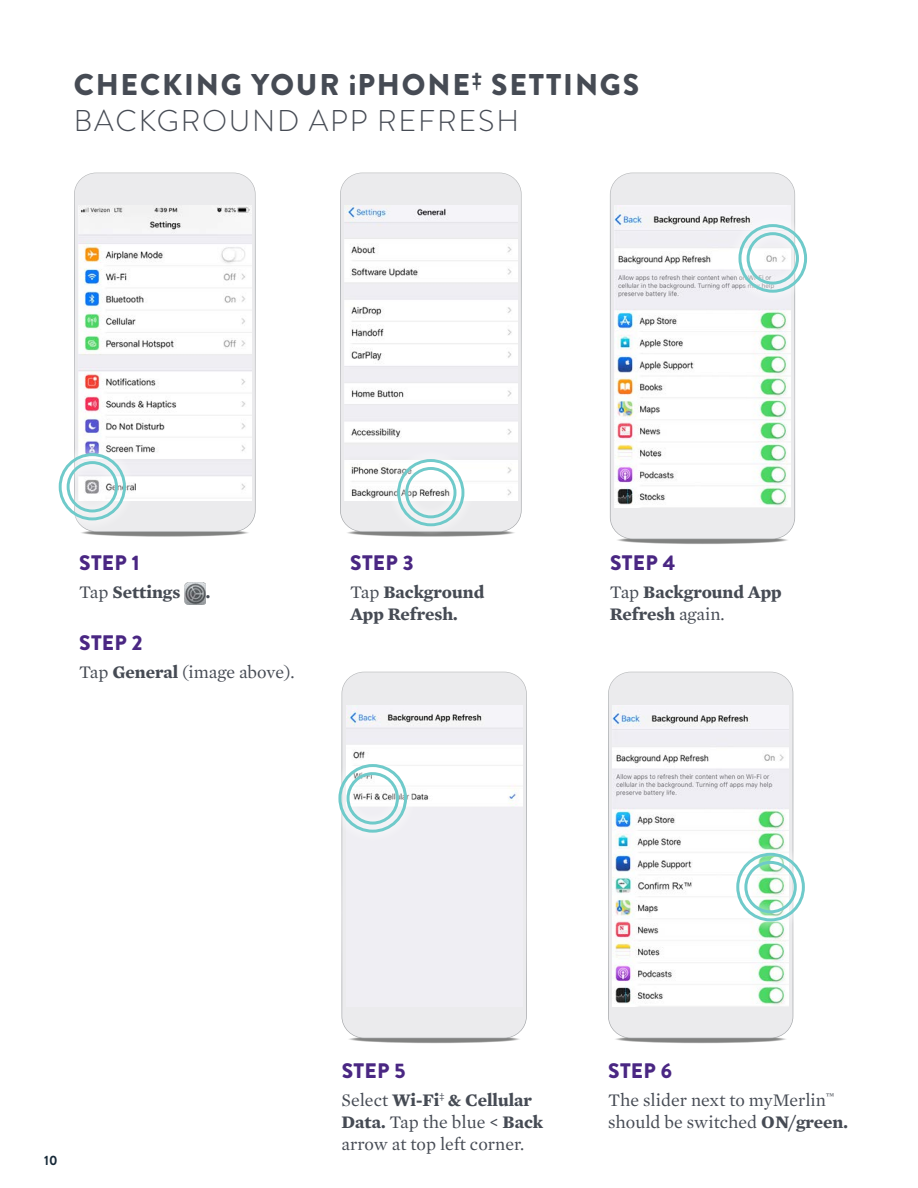
<style>
.page{position:relative;width:918px;height:1188px;background:#fff}
.page>*{position:absolute;margin:0;border:0;box-sizing:border-box;transform-origin:0 0}
.t1{font:900 30px/36px "Brandon Grotesque";letter-spacing:.06em;color:#464b54}
.t2{font:900 21px "Brandon Grotesque";letter-spacing:.02em;color:#4a2783}
.t3{font:18px/21.6px "Mercury Text G1";color:#464b54}
.t4{font:700 18px/21.6px "Mercury Text G1";color:#464b54}
.t5{font:700 13.5px "Brandon Grotesque";color:#172938}
.s1{font-weight:300}
.s2{font-weight:400}
.s3{font-weight:700}
</style>
<div class="page">
<svg style="left:347px;top:1035px;width:174px;height:9px"></svg>
<svg style="left:351px;top:1035px;width:166px;height:8px"></svg>
<div style="left:353px;top:1036px;width:162px;height:7px;background:#cacbca;border-radius:50%"></div>
<svg style="left:354px;top:1036px;width:160px;height:7px"></svg>
<div style="left:355px;top:1036px;width:158px;height:6px;background:#989898;border-radius:50%"></div>
<div style="left:356px;top:1036px;width:157px;height:6px;background:#939493;border-radius:50%"></div>
<div style="left:357px;top:1036px;width:155px;height:6px;background:#8b8c8b;border-radius:50%"></div>
<div style="left:358px;top:1036px;width:152px;height:6px;background:#878887;border-radius:50%"></div>
<div style="left:359px;top:1036px;width:150px;height:6px;background:#898b8b;border-radius:50%"></div>
<div style="left:360px;top:1037px;width:148px;height:5px;background:#868786;border-radius:50%"></div>
<div style="left:361px;top:1037px;width:146px;height:5px;background:#818281;border-radius:50%"></div>
<hr style="left:362px;top:1037px;width:144px;height:4px;background:#868887;border-radius:50%">
<hr style="left:365px;top:1037px;width:138px;height:4px;background:#8d8e8e;border-radius:50%">
<hr style="left:367px;top:1038px;width:134px;height:3px;background:#040503;border-radius:50%">
<hr style="left:370px;top:1038px;width:128px;height:2px;background:#040503;border-radius:50%">
<svg style="left:376px;top:1039px;width:116px;height:1px"></svg>
<div style="left:342px;top:672px;width:184px;height:366px;background:#ebebed;border-radius:22px"></div>
<img style="left:346px;top:705px;width:176px;height:102px">
<svg style="left:613px;top:1035px;width:175px;height:9px"></svg>
<svg style="left:618px;top:1035px;width:166px;height:8px"></svg>
<svg style="left:621px;top:1036px;width:160px;height:7px"></svg>
<div style="left:622px;top:1036px;width:157px;height:6px;background:#939493;border-radius:50%"></div>
<div style="left:623px;top:1036px;width:155px;height:6px;background:#8d8e8d;border-radius:50%"></div>
<div style="left:624px;top:1036px;width:153px;height:6px;background:#898a89;border-radius:50%"></div>
<div style="left:627px;top:1037px;width:148px;height:5px;background:#868786;border-radius:50%"></div>
<div style="left:628px;top:1037px;width:146px;height:5px;background:#818281;border-radius:50%"></div>
<hr style="left:632px;top:1037px;width:137px;height:4px;background:#8d8e8e;border-radius:50%">
<hr style="left:634px;top:1038px;width:134px;height:3px;background:#040503;border-radius:50%">
<hr style="left:636px;top:1038px;width:129px;height:2px;background:#040503;border-radius:50%">
<svg style="left:643px;top:1039px;width:116px;height:1px"></svg>
<div style="left:609px;top:672px;width:184px;height:366px;background:#ebebed;border-radius:22px"></div>
<img style="left:613px;top:705px;width:176px;height:302px">
<img style="left:184px;top:583px;width:22px;height:21px">
<svg style="left:79px;top:528px;width:171px;height:9px"></svg>
<svg style="left:80px;top:529px;width:169px;height:8px"></svg>
<svg style="left:83px;top:529px;width:164px;height:8px"></svg>
<svg style="left:86px;top:529px;width:157px;height:7px"></svg>
<div style="left:89px;top:530px;width:152px;height:6px;background:#939493;border-radius:50%"></div>
<div style="left:90px;top:530px;width:150px;height:6px;background:#8f908f;border-radius:50%"></div>
<div style="left:91px;top:530px;width:148px;height:6px;background:#838483;border-radius:50%"></div>
<svg style="left:91px;top:530px;width:147px;height:5px"></svg>
<hr style="left:98px;top:531px;width:133px;height:3px;background:#040503;border-radius:50%">
<svg style="left:108px;top:532px;width:114px;height:2px"></svg>
<div style="left:75px;top:173px;width:180px;height:358px;background:#ebebed;border-radius:21px"></div>
<img style="left:79px;top:205px;width:172px;height:296px">
<svg style="left:345px;top:528px;width:171px;height:9px"></svg>
<svg style="left:346px;top:529px;width:169px;height:8px"></svg>
<svg style="left:349px;top:529px;width:164px;height:8px"></svg>
<svg style="left:352px;top:529px;width:157px;height:7px"></svg>
<div style="left:355px;top:530px;width:152px;height:6px;background:#949594;border-radius:50%"></div>
<div style="left:356px;top:530px;width:150px;height:6px;background:#8f908f;border-radius:50%"></div>
<div style="left:357px;top:530px;width:148px;height:6px;background:#838483;border-radius:50%"></div>
<svg style="left:357px;top:530px;width:147px;height:5px"></svg>
<hr style="left:364px;top:531px;width:133px;height:3px;background:#040503;border-radius:50%">
<svg style="left:374px;top:532px;width:114px;height:2px"></svg>
<div style="left:341px;top:173px;width:180px;height:358px;background:#ebebed;border-radius:21px"></div>
<img style="left:345px;top:205px;width:172px;height:296px">
<svg style="left:614px;top:536px;width:177px;height:9px"></svg>
<div style="left:617px;top:536px;width:171px;height:8px;background:#e9e9e9;border-radius:50%"></div>
<div style="left:618px;top:536px;width:169px;height:8px;background:#ddd;border-radius:50%"></div>
<div style="left:619px;top:536px;width:167px;height:8px;background:#cfcfcf;border-radius:50%"></div>
<div style="left:620px;top:536px;width:165px;height:8px;background:#c1c2c1;border-radius:50%"></div>
<div style="left:621px;top:536px;width:163px;height:8px;background:#b4b4b3;border-radius:50%"></div>
<svg style="left:622px;top:537px;width:161px;height:7px"></svg>
<div style="left:624px;top:537px;width:157px;height:6px;background:#929392;border-radius:50%"></div>
<div style="left:625px;top:537px;width:155px;height:6px;background:#8c8d8c;border-radius:50%"></div>
<div style="left:626px;top:537px;width:153px;height:6px;background:#868786;border-radius:50%"></div>
<div style="left:629px;top:538px;width:147px;height:5px;background:#818281;border-radius:50%"></div>
<hr style="left:630px;top:538px;width:145px;height:4px;background:#848685;border-radius:50%">
<hr style="left:634px;top:538px;width:137px;height:4px;background:#898a8a;border-radius:50%">
<hr style="left:636px;top:539px;width:133px;height:3px;background:#040503;border-radius:50%">
<hr style="left:637px;top:539px;width:131px;height:2px;background:#040503;border-radius:50%">
<svg style="left:644px;top:540px;width:117px;height:1px"></svg>
<div style="left:611px;top:173px;width:183px;height:366px;background:#ebebed;border-radius:22px"></div>
<img style="left:615px;top:206px;width:176px;height:301px">
<div style="left:50px;top:445px;width:85px;height:84px;background:#fff;opacity:.75"></div>
<svg style="left:60px;top:455px;width:64px;height:64px"></svg>
<div style="left:59px;top:453px;width:67px;height:67px;border:3px solid #6fcaca;border-radius:50%"></div>
<div style="left:67px;top:461px;width:51px;height:51px;border:3px solid #6fcaca;border-radius:50%"></div>
<div style="left:389px;top:450px;width:84px;height:85px;background:#fff;opacity:.75"></div>
<svg style="left:399px;top:461px;width:64px;height:64px"></svg>
<div style="left:397px;top:459px;width:67px;height:67px;border:3px solid #6fcaca;border-radius:50%"></div>
<div style="left:405px;top:467px;width:51px;height:51px;border:3px solid #6fcaca;border-radius:50%"></div>
<div style="left:730px;top:215px;width:86px;height:87px;background:#fff;opacity:.75"></div>
<svg style="left:740px;top:226px;width:66px;height:65px"></svg>
<div style="left:738px;top:224px;width:69px;height:69px;border:3px solid #6fcaca;border-radius:50%"></div>
<div style="left:747px;top:232px;width:52px;height:53px;border:3px solid #6fcaca;border-radius:50%"></div>
<div style="left:330px;top:755px;width:86px;height:87px;background:#fff;opacity:.75"></div>
<svg style="left:340px;top:766px;width:66px;height:65px"></svg>
<div style="left:338px;top:764px;width:69px;height:69px;border:3px solid #6fcaca;border-radius:50%"></div>
<div style="left:347px;top:772px;width:52px;height:53px;border:3px solid #6fcaca;border-radius:50%"></div>
<div style="left:727px;top:844px;width:87px;height:86px;background:#fff;opacity:.75"></div>
<svg style="left:738px;top:854px;width:65px;height:66px"></svg>
<div style="left:736px;top:853px;width:69px;height:68px;border:3px solid #6fcaca;border-radius:50%"></div>
<div style="left:744px;top:861px;width:53px;height:52px;border:3px solid #6fcaca;border-radius:50%"></div>
<p class="t1" style="left:74px;top:67px;width:567px">CHECKING YOUR iPHONE<sup>‡</sup> SETTINGS<br><span class="s1">BACKGROUND APP REFRESH</span></p>
<p class="t2" style="left:79px;top:548px;width:62px">STEP 1</p>
<p class="t4" style="left:79px;top:581px;width:103px"><span class="s2">Tap</span> Settings</p>
<p class="t4" style="left:206px;top:581px;width:6px">.</p>
<p class="t2" style="left:79px;top:628px;width:65px">STEP 2</p>
<p class="t3" style="left:79px;top:661px;width:217px">Tap <span class="s3">General</span> (image above).</p>
<p class="t2" style="left:350px;top:548px;width:65px">STEP 3</p>
<p class="t4" style="left:350px;top:581px;width:136px"><span class="s2">Tap</span> Background<br>App Refresh.</p>
<p class="t2" style="left:610px;top:548px;width:67px">STEP 4</p>
<p class="t4" style="left:610px;top:581px;width:174px"><span class="s2">Tap</span> Background App<br>Refresh <span class="s2">again.</span></p>
<p class="t5" style="left:44px;top:1151px;width:15px">10</p>
<p class="t2" style="left:342px;top:1056px;width:65px">STEP 5</p>
<p class="t3" style="left:342px;top:1089px;width:203px">Select <span class="s3">Wi-Fi</span><sup>‡</sup> <span class="s3">&amp; Cellular<br>Data.</span> Tap the blue <span class="s3">&lt; Back </span>arrow at top left corner.</p>
<p class="t2" style="left:608px;top:1056px;width:66px">STEP 6</p>
<p class="t3" style="left:608px;top:1089px;width:241px">The slider next to myMerlin<sup>™ </sup>should be switched <span class="s3">ON/green.</span></p>
</div>
